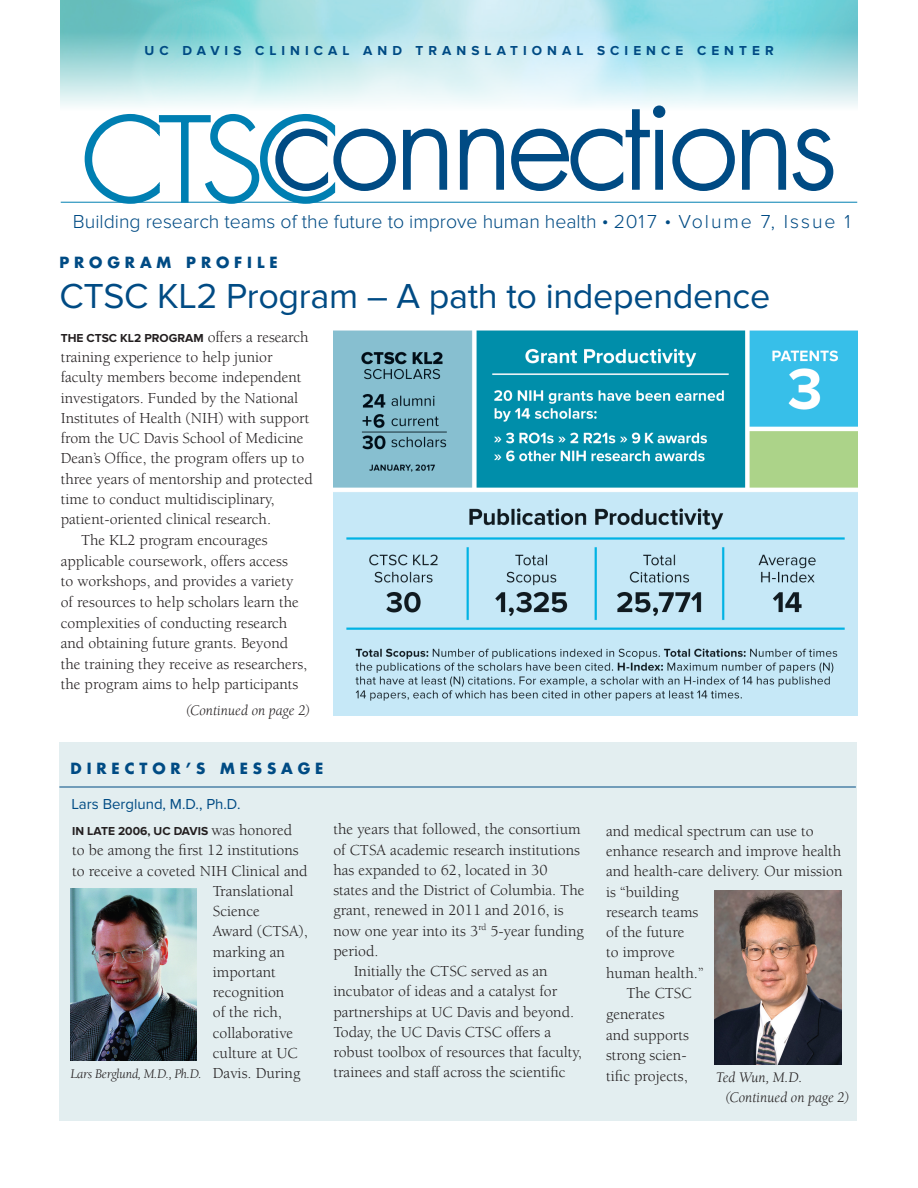
<style>
.page{position:relative;width:918px;height:1188px;background:#fff}
.page>*{position:absolute;margin:0;border:0;box-sizing:border-box;transform-origin:0 0}
.Headline_feature_lar{font:36px "Proxima Nova";letter-spacing:-.01em;color:#004b84}
.Headline_sidebar_1{font:300 19.5px "Proxima Nova";color:#004b84}
.Body_Text_No_Indent{font:15.75px/20.2px "Berkeley";color:#231f20}
.Body_Text_Indent{font:15.75px/20.2px "Berkeley";color:#231f20}
.Photo_Caption{font:italic 15px "Berkeley";color:#231f20}
.Kicker_Head{font:700 15px "Futura";letter-spacing:.325em;color:#004b84}
.Photo_Caption-2{font:15px "Proxima Nova";color:#004b84}
.t1{font:700 13.5px "Proxima Nova";letter-spacing:.375em;color:#004b84}
.Photo_Caption-3{font:italic 13.5px "Berkeley";letter-spacing:-.02em;color:#231f20}
.Body_Text_No_Indent-2{font:700 12px "Proxima Nova";color:#231f20}
.s1{font-family:"Berkeley";font-weight:400;font-size:15.75px}
</style>
<div class="page">
<div style="left:59px;top:742px;width:798px;height:378px;background:#e3eef0"></div>
<img style="left:61px;top:0;width:796px;height:106px">
<hr style="left:61px;top:202px;width:796px;height:1px;background:#007fb2">
<svg style="left:274px;top:104px;width:560px;height:87px"></svg>
<svg style="left:84px;top:113px;width:253px;height:91px"></svg>
<hr style="left:59px;top:787px;width:797px;height:1px;background:#004b84">
<img style="left:333px;top:330px;width:524px;height:385px">
<img style="left:714px;top:891px;width:128px;height:173px">
<img style="left:71px;top:888px;width:125px;height:173px">
<p class="t1" style="left:145px;top:43px;width:631px">UC DAVIS CLINICAL AND TRANSLATIONAL SCIENCE CENTER</p>
<p class="Headline_sidebar_1" style="left:73px;top:213px;width:779px">Building research teams of the future to improve human health • 2017 • Volume 7, Issue 1</p>
<p class="Kicker_Head" style="left:59px;top:252px;width:220px">PROGRAM PROFILE</p>
<p class="Headline_feature_lar" style="left:59px;top:275px;width:712px">CTSC KL2 Program – A path to independence</p>
<p class="Body_Text_No_Indent-2" style="left:61px;top:331px;width:249px">THE CTSC KL2 PROGRAM <span class="s1">offers a research</span></p>
<p class="Body_Text_No_Indent" style="left:61px;top:347px;width:254px">training experience to help junior faculty members become independent investigators. Funded by the National Institutes of Health (NIH) with support from the UC Davis School of Medicine Dean’s Office, the program offers up to three years of mentorship and protected time to conduct multidisciplinary, patient-oriented clinical research.</p>
<p class="Body_Text_Indent" style="left:61px;top:530px;width:248px;text-indent:20px">The KL2 program encourages applicable coursework, offers access<br>to workshops, and provides a variety of resources to help scholars learn the complexities of conducting research and obtaining future grants. Beyond the training they receive as researchers, the program aims to help participants</p>
<p class="Photo_Caption" style="left:186px;top:702px;width:126px">(Continued on page 2)</p>
<p class="Kicker_Head" style="left:71px;top:758px;width:254px">DIRECTOR’S MESSAGE</p>
<p class="Photo_Caption-2" style="left:72px;top:795px;width:170px">Lars Berglund, M.D., Ph.D.</p>
<p class="Body_Text_No_Indent-2" style="left:72px;top:824px;width:222px">IN LATE 2006, UC DAVIS <span class="s1">was honored</span></p>
<p class="Body_Text_No_Indent" style="left:72px;top:841px;width:228px">to be among the first 12 institutions</p>
<p class="Body_Text_No_Indent" style="left:72px;top:861px;width:237px">to receive a coveted NIH Clinical and</p>
<p class="Body_Text_No_Indent" style="left:213px;top:881px;width:82px">Translational</p>
<p class="Body_Text_No_Indent" style="left:213px;top:901px;width:48px">Science</p>
<p class="Body_Text_No_Indent" style="left:213px;top:922px;width:97px">Award (CTSA),</p>
<p class="Body_Text_No_Indent" style="left:213px;top:942px;width:74px">marking an</p>
<p class="Body_Text_No_Indent" style="left:213px;top:962px;width:64px">important</p>
<p class="Body_Text_No_Indent" style="left:213px;top:982px;width:73px">recognition</p>
<p class="Body_Text_No_Indent" style="left:213px;top:1003px;width:71px">of the rich,</p>
<p class="Body_Text_No_Indent" style="left:213px;top:1023px;width:82px">collaborative</p>
<p class="Body_Text_No_Indent" style="left:213px;top:1043px;width:86px">culture at UC</p>
<p class="Body_Text_No_Indent" style="left:213px;top:1063px;width:89px">Davis. During</p>
<p class="Photo_Caption-3" style="left:71px;top:1067px;width:133px">Lars Berglund, M.D., Ph.D.</p>
<p class="Body_Text_No_Indent" style="left:333px;top:820px;width:253px">the years that followed, the consortium of CTSA academic research institutions has expanded to 62, located in 30 states and the District of Columbia. The grant, renewed in 2011 and 2016, is now one year into its 3<sup>rd</sup> 5-year funding period.</p>
<p class="Body_Text_Indent" style="left:333px;top:961px;width:250px;text-indent:20px">Initially the CTSC served as an incubator of ideas and a catalyst for partnerships at UC Davis and beyond.<br>Today, the UC Davis CTSC offers a robust toolbox of resources that faculty, trainees and staff across the scientific</p>
<p class="Body_Text_Indent" style="left:606px;top:821px;width:238px">and medical spectrum can use to enhance research and improve health and health-care delivery. Our mission is “building<br>research teams<br>of the future<br>to improve<br>human health.”</p>
<p class="Body_Text_Indent" style="left:606px;top:983px;width:87px;line-height:20.7px;text-indent:20px">The CTSC generates and supports strong scien&shy;tific projects,</p>
<p class="Photo_Caption" style="left:716px;top:1069px;width:88px">Ted Wun, M.D.</p>
<p class="Photo_Caption" style="left:725px;top:1090px;width:126px">(Continued on page 2)</p>
</div>
